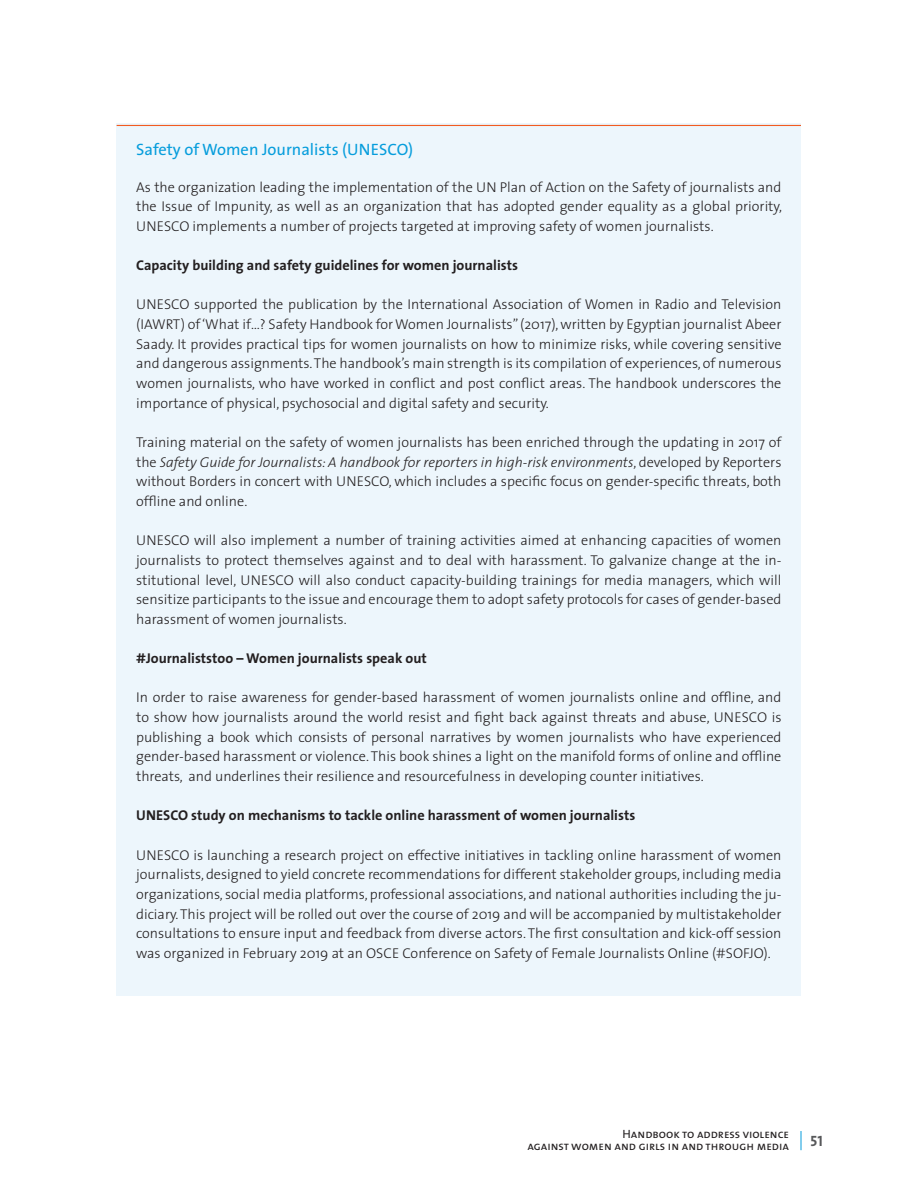
<style>
.page{position:relative;width:918px;height:1188px;background:#fff}
.page>*{position:absolute;margin:0;border:0;box-sizing:border-box;transform-origin:0 0}
.Box_____Red__CHILD{font:16.5px "The Sans";color:#069ddc}
.t1{font:15px "The Sans Bold Caps";color:#57585a}
.BODY_TEXT__ITALIC_OR{font:300 14.25px/19.6px "The Sans";color:#231f20;text-align:justify}
.BODY_TEXT__ITALIC_OR-2{font:700 14.25px "The Sans";color:#231f20}
.t2{font:12px/12px "The Sans Caps";color:#231f20;text-align:right}
.s1{font-style:italic}
</style>
<div class="page">
<svg style="left:801px;top:1131px;width:1px;height:19px"></svg>
<div style="left:117px;top:123px;width:684px;height:873px;background:#edf6fc"></div>
<hr style="left:117px;top:125px;width:684px;height:1px;background:#f25b21">
<p class="Box_____Red__CHILD" style="left:136px;top:135px;width:279px">Safety of Women Journalists (UNESCO)</p>
<p class="BODY_TEXT__ITALIC_OR" style="left:136px;top:176px;width:648px">As the organization leading the implementation of the UN Plan of Action on the Safety of journalists and the Issue of Impunity, as well as an organization that has adopted gender equality as a global priority, UNESCO implements a number of projects targeted at improving safety of women journalists.</p>
<p class="BODY_TEXT__ITALIC_OR-2" style="left:136px;top:253px;width:383px">Capacity building and safety guidelines for women journalists</p>
<p class="BODY_TEXT__ITALIC_OR" style="left:136px;top:294px;width:647px">UNESCO supported the publication by the International Association of Women in Radio and Television (IAWRT) of ‘What if…? Safety Handbook for Women Journalists” (2017), written by Egyptian journalist Abeer Saady. It provides practical tips for women journalists on how to minimize risks, while covering sensitive and dangerous assignments. The handbook’s main strength is its compilation of experiences, of numerous women journalists, who have worked in conflict and post conflict areas. The handbook underscores the importance of physical, psychosocial and digital safety and security.</p>
<p class="BODY_TEXT__ITALIC_OR" style="left:136px;top:432px;width:647px">Training material on the safety of women journalists has been enriched through the updating in 2017 of the <span class="s1">Safety Guide for Journalists: A handbook for reporters in high-risk environments</span>, developed by Reporters without Borders in concert with UNESCO, which includes a specific focus on gender-specific threats, both offline and online.</p>
<p class="BODY_TEXT__ITALIC_OR" style="left:136px;top:530px;width:647px">UNESCO will also implement a number of training activities aimed at enhancing capacities of women journalists to protect themselves against and to deal with harassment. To galvanize change at the in&shy;stitutional level, UNESCO will also conduct capacity-building trainings for media managers, which will sensitize participants to the issue and encourage them to adopt safety protocols for cases of gender-based harassment of women journalists.</p>
<p class="BODY_TEXT__ITALIC_OR-2" style="left:136px;top:646px;width:292px">#Journaliststoo – Women journalists speak out</p>
<p class="BODY_TEXT__ITALIC_OR" style="left:136px;top:687px;width:647px">In order to raise awareness for gender-based harassment of women journalists online and offline, and to show how journalists around the world resist and fight back against threats and abuse, UNESCO is publishing a book which consists of personal narratives by women journalists who have experienced gender-based harassment or violence. This book shines a light on the manifold forms of online and offline threats, and underlines their resilience and resourcefulness in developing counter initiatives.</p>
<p class="BODY_TEXT__ITALIC_OR-2" style="left:136px;top:804px;width:501px">UNESCO study on mechanisms to tackle online harassment of women journalists</p>
<p class="BODY_TEXT__ITALIC_OR" style="left:136px;top:845px;width:647px">UNESCO is launching a research project on effective initiatives in tackling online harassment of women journalists, designed to yield concrete recommendations for different stakeholder groups, including media organizations, social media platforms, professional associations, and national authorities including the ju&shy;diciary. This project will be rolled out over the course of 2019 and will be accompanied by multistakeholder consultations to ensure input and feedback from diverse actors. The first consultation and kick-off session was organized in February 2019 at an OSCE Conference on Safety of Female Journalists Online (#SOFJO).</p>
<p class="t2" style="left:528px;top:1128px;width:263px">Handbook to address violence<br>against women and girls in and through media</p>
<p class="t1" style="left:810px;top:1129px;width:14px">51</p>
</div>
